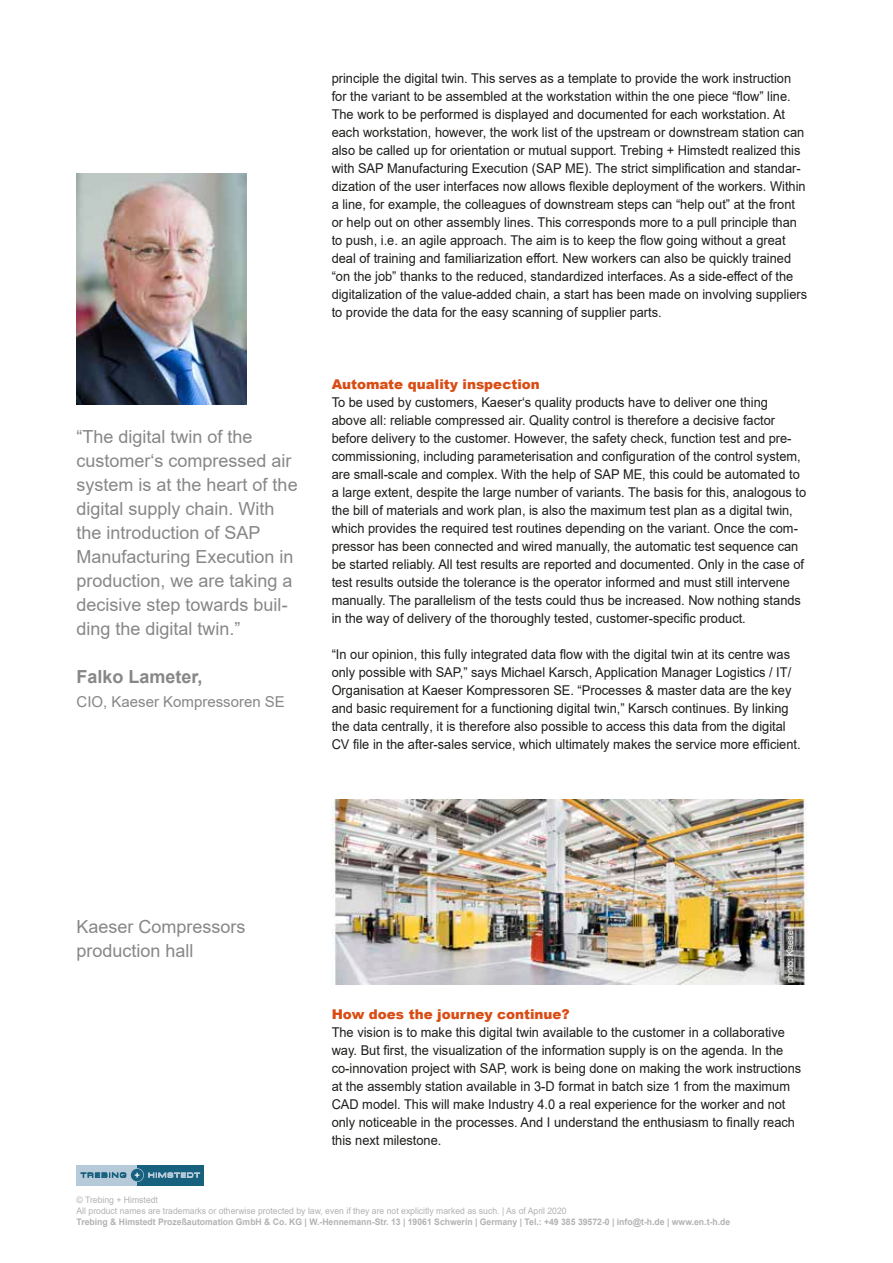
<style>
.page{position:relative;width:893px;height:1263px;background:#fff}
.page>*{position:absolute;margin:0;border:0;box-sizing:border-box;transform-origin:0 0}
.t1{font:18px/24px "Arial";color:#878787}
.t2{font:700 18px "Arial";color:#878787}
.t3{font:15px "Arial";color:#878787}
.t4{font:13.5px/18px "Arial";color:#1d1d1b;scale:.95 1}
.t5{font:900 13.5px "Arial";color:#d94d15}
.t6{font:700 9px "Arial";color:#b2b2b2;scale:.96 1}
.t7{font:9px/10.8px "Arial";color:#b2b2b2;scale:.96 1}
.t8{font:9px "Arial";color:#fff}
</style>
<div class="page">
<img style="left:332px;top:799px;width:476px;height:185px">
<img style="left:77px;top:173px;width:170px;height:232px">
<div style="left:77px;top:1165px;width:127px;height:20px;background:#b7cada"></div>
<div style="left:137px;top:1165px;width:67px;height:20px;background:#17617f"></div>
<svg style="left:130px;top:1168px;width:14px;height:14px"></svg>
<div style="left:131px;top:1169px;width:12px;height:12px;background:#17617f;border-radius:50%"></div>
<svg style="left:135px;top:1173px;width:4px;height:4px"></svg>
<svg style="left:81px;top:1172px;width:45px;height:6px"></svg>
<svg style="left:148px;top:1172px;width:52px;height:6px"></svg>
<p class="t1" style="left:77px;top:424px;width:223px">“The digital twin of the customer‘s compressed air system is at the heart of the digital supply chain. With the introduction of SAP<br>Manufacturing Execution in production, we are taking a decisive step towards buil&shy;ding the digital twin.”</p>
<h1 class="t2" style="left:77px;top:664px;width:128px">Falko Lameter,</h1>
<p class="t3" style="left:77px;top:691px;width:210px">CIO, Kaeser Kompressoren SE</p>
<p class="t4" style="left:332px;top:70px;width:502px">principle the digital twin. This serves as a template to provide the work instruction for the variant to be assembled at the workstation within the one piece “flow” line.<br>The work to be performed is displayed and documented for each workstation. At each workstation, however, the work list of the upstream or downstream station can also be called up for orientation or mutual support. Trebing + Himstedt realized this with SAP Manufacturing Execution (SAP ME). The strict simplification and standar&shy;dization of the user interfaces now allows flexible deployment of the workers. Within a line, for example, the colleagues of downstream steps can “help out” at the front or help out on other assembly lines. This corresponds more to a pull principle than to push, i.e. an agile approach. The aim is to keep the flow going without a great deal of training and familiarization effort. New workers can also be quickly trained “on the job” thanks to the reduced, standardized interfaces. As a side-effect of the digitalization of the value-added chain, a start has been made on involving suppliers to provide the data for the easy scanning of supplier parts.</p>
<p class="t5" style="left:332px;top:375px;width:210px">Automate quality inspection</p>
<p class="t4" style="left:332px;top:394px;width:501px">To be used by customers, Kaeser‘s quality products have to deliver one thing above all: reliable compressed air. Quality control is therefore a decisive factor before delivery to the customer. However, the safety check, function test and pre&shy;commissioning, including parameterisation and configuration of the control system, are small-scale and complex. With the help of SAP ME, this could be automated to a large extent, despite the large number of variants. The basis for this, analogous to the bill of materials and work plan, is also the maximum test plan as a digital twin, which provides the required test routines depending on the variant. Once the com&shy;pressor has been connected and wired manually, the automatic test sequence can be started reliably. All test results are reported and documented. Only in the case of test results outside the tolerance is the operator informed and must still intervene manually. The parallelism of the tests could thus be increased. Now nothing stands in the way of delivery of the thoroughly tested, customer-specific product.</p>
<p class="t4" style="left:332px;top:645px;width:495px">“In our opinion, this fully integrated data flow with the digital twin at its centre was only possible with SAP,” says Michael Karsch, Application Manager Logistics / IT/ Organisation at Kaeser Kompressoren SE. “Processes &amp; master data are the key and basic requirement for a functioning digital twin,” Karsch continues. By linking the data centrally, it is therefore also possible to access this data from the digital CV file in the after-sales service, which ultimately makes the service more efficient.</p>
<h1 class="t1" style="left:77px;top:915px;width:171px">Kaeser Compressors production hall</h1>
<p class="t8" style="left:784px;top:983px;width:58px;rotate:-90deg">photo: Kaeser</p>
<p class="t5" style="left:332px;top:1005px;width:240px">How does the journey continue?</p>
<p class="t4" style="left:332px;top:1024px;width:496px">The vision is to make this digital twin available to the customer in a collaborative way. But first, the visualization of the information supply is on the agenda. In the co-innovation project with SAP, work is being done on making the work instructions at the assembly station available in 3-D format in batch size 1 from the maximum CAD model. This will make Industry 4.0 a real experience for the worker and not only noticeable in the processes. And I understand the enthusiasm to finally reach this next milestone.</p>
<p class="t7" style="left:77px;top:1194px;width:512px">© Trebing + Himstedt<br>All product names are trademarks or otherwise protected by law, even if they are not explicitly marked as such. | As of April 2020</p>
<p class="t6" style="left:77px;top:1215px;width:682px">Trebing &amp; Himstedt Prozeßautomation GmbH &amp; Co. KG | W.-Hennemann-Str. 13 | 19061 Schwerin | Germany | Tel.: +49 385 39572-0 | info@t-h.de | www.en.t-h.de</p>
</div>
